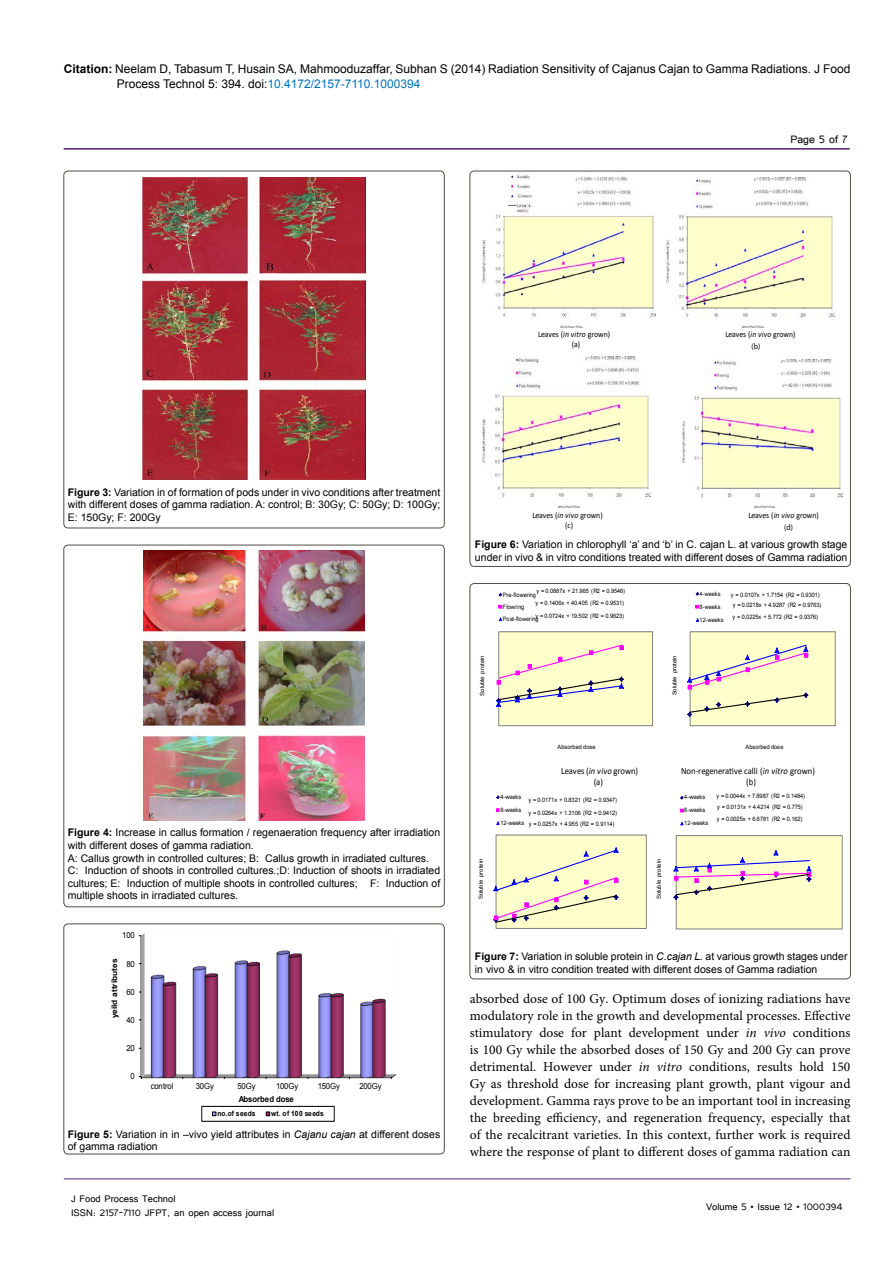
<style>
.page{position:relative;width:893px;height:1263px;background:#fff}
.page>*{position:absolute;margin:0;border:0;box-sizing:border-box;transform-origin:0 0}
.t1{font:13.5px/17px "Minion Pro";color:#000;text-align:justify}
.t2{font:13.5px "Tunga";color:#000}
.t3{font:12px/15px "Arial";color:#000}
.t4{font:12px/14.4px "Tunga";color:#000}
.t5{font:10.5px/12.6px "Arial";color:#000}
.t6{font:9.3px "Calibri";color:#000;scale:.92 1}
.t7{font:8.4px/9.9px "Calibri";letter-spacing:-.01em;color:#000;text-align:center;scale:.92 1}
.t8{font:8.4px "Arial";letter-spacing:-.025em;color:#000;scale:.92 1}
.t9{font:700 8.4px "Arial";letter-spacing:-.01em;color:#000;scale:.92 1}
.t10{font:8.25px "Myriad Pro";color:#000;scale:.92 1}
.t11{font:700 7.65px "Arial";letter-spacing:-.01em;color:#000;scale:1.08 1}
.t12{font:700 7.2px "Arial";letter-spacing:.005em;color:#000;scale:.92 1}
.t13{font:6px/12.3px "Arial";letter-spacing:-.01em;color:#000;scale:.92 1}
.t14{font:5.55px "Arial";letter-spacing:-.01em;color:#000;scale:1.08 1}
.s1{font-weight:700}
.s2{color:#0072bc}
.s3{font-style:italic}
</style>
<div class="page">
<hr style="left:64px;top:148px;width:786px;height:2px;background:#511c74">
<hr style="left:64px;top:1179px;width:786px;height:1px;background:#511c74">
<div style="left:64px;top:171px;width:380px;height:357px;border:1px solid #524b48;border-radius:4px"></div>
<img style="left:142px;top:178px;width:224px;height:302px">
<div style="left:64px;top:545px;width:380px;height:362px;border:1px solid #524b48;border-radius:4px"></div>
<img style="left:144px;top:550px;width:221px;height:270px">
<div style="left:64px;top:924px;width:380px;height:230px;border:1px solid #524b48;border-radius:4px"></div>
<img style="left:140px;top:933px;width:257px;height:145px">
<div style="left:201px;top:1106px;width:133px;height:15px;border:1px solid #000"></div>
<svg style="left:212px;top:1111px;width:4px;height:5px"></svg>
<svg style="left:266px;top:1111px;width:4px;height:5px"></svg>
<div style="left:470px;top:171px;width:380px;height:395px;border:1px solid #524b48;border-radius:4px"></div>
<img style="left:482px;top:175px;width:173px;height:152px">
<img style="left:667px;top:177px;width:167px;height:150px">
<img style="left:482px;top:357px;width:168px;height:150px">
<img style="left:682px;top:359px;width:160px;height:148px">
<div style="left:470px;top:583px;width:380px;height:396px;border:1px solid #524b48;border-radius:4px"></div>
<div style="left:499px;top:631px;width:153px;height:94px;background:#ffc"></div>
<div style="left:498px;top:631px;width:155px;height:95px;border:1px solid #808080"></div>
<svg style="left:496px;top:644px;width:128px;height:63px"></svg>
<svg style="left:498px;top:592px;width:4px;height:5px"></svg>
<svg style="left:498px;top:605px;width:4px;height:3px"></svg>
<div style="left:690px;top:631px;width:145px;height:94px;background:#ffc"></div>
<div style="left:690px;top:631px;width:145px;height:95px;border:1px solid #808080"></div>
<svg style="left:687px;top:644px;width:121px;height:73px"></svg>
<svg style="left:695px;top:592px;width:4px;height:4px"></svg>
<svg style="left:695px;top:605px;width:4px;height:3px"></svg>
<div style="left:496px;top:835px;width:150px;height:94px;background:#ffc"></div>
<div style="left:496px;top:835px;width:150px;height:94px;border:1px solid #808080"></div>
<svg style="left:493px;top:847px;width:126px;height:76px"></svg>
<svg style="left:496px;top:795px;width:4px;height:4px"></svg>
<svg style="left:496px;top:808px;width:3px;height:4px"></svg>
<svg style="left:496px;top:821px;width:4px;height:4px"></svg>
<div style="left:676px;top:835px;width:166px;height:94px;background:#ffc"></div>
<div style="left:676px;top:835px;width:166px;height:94px;border:1px solid #808080"></div>
<svg style="left:673px;top:850px;width:138px;height:50px"></svg>
<svg style="left:680px;top:795px;width:4px;height:5px"></svg>
<svg style="left:680px;top:809px;width:4px;height:3px"></svg>
<svg style="left:680px;top:821px;width:4px;height:4px"></svg>
<p class="t3" style="left:117px;top:61px;width:735px;text-indent:-53px"><span class="s1">Citation:</span> Neelam D, Tabasum T, Husain SA, Mahmooduzaffar, Subhan S (2014) Radiation Sensitivity of Cajanus Cajan to Gamma Radiations. J Food<br>Process Technol 5: 394. doi:<span class="s2">10.4172/2157-7110.1000394</span></p>
<p class="t2" style="left:790px;top:131px;width:59px">Page 5 of 7</p>
<p class="t7" style="left:538px;top:329px;width:80px">Leaves (<span class="s3">in vitro</span> grown) (a)</p>
<p class="t7" style="left:725px;top:329px;width:78px">Leaves (<span class="s3">in vivo</span> grown)</p>
<p class="t10" style="left:752px;top:341px;width:11px">(b)</p>
<p class="t5" style="left:68px;top:486px;width:374px;text-align:justify"><span class="s1">Figure 3:</span> Variation in of formation of pods under in vivo conditions after treatment with different doses of gamma radiation. A: control; B: 30Gy; C: 50Gy; D: 100Gy; E: 150Gy; F: 200Gy</p>
<p class="t5" style="left:68px;top:826px;width:374px"><span class="s1">Figure 4:</span> Increase in callus formation / regenaeration frequency after irradiation with different doses of gamma radiation.<br>A: Callus growth in controlled cultures; B: Callus growth in irradiated cultures.<br>C: Induction of shoots in controlled cultures.;D: Induction of shoots in irradiated cultures; E: Induction of multiple shoots in controlled cultures; F: Induction of multiple shoots in irradiated cultures.</p>
<p class="t8" style="left:122px;top:930px;width:15px">100</p>
<p class="t11" style="left:109px;top:1018px;width:56px;rotate:-90deg">yeild attributes</p>
<p class="t8" style="left:126px;top:958px;width:11px">80</p>
<p class="t8" style="left:126px;top:986px;width:11px">60</p>
<p class="t8" style="left:126px;top:1014px;width:11px">40</p>
<p class="t8" style="left:126px;top:1042px;width:11px">20</p>
<p class="t8" style="left:131px;top:1071px;width:6px">0</p>
<p class="t8" style="left:151px;top:1080px;width:26px">control</p>
<p class="t8" style="left:196px;top:1080px;width:21px">30Gy</p>
<p class="t8" style="left:237px;top:1080px;width:21px">50Gy</p>
<p class="t8" style="left:276px;top:1080px;width:26px">100Gy</p>
<p class="t8" style="left:318px;top:1080px;width:26px">150Gy</p>
<p class="t8" style="left:359px;top:1080px;width:26px">200Gy</p>
<p class="t9" style="left:239px;top:1094px;width:61px">Absorbed dose</p>
<p class="t12" style="left:217px;top:1109px;width:43px">no.of seeds</p>
<p class="t12" style="left:271px;top:1109px;width:59px">wt. of 100 seeds</p>
<p class="t5" style="left:68px;top:1128px;width:374px"><span class="s1">Figure 5:</span> Variation in in –vivo yield attributes in <span class="s3">Cajanu cajan</span> at different doses of gamma radiation</p>
<p class="t4" style="left:71px;top:1190px;width:205px">J Food Process Technol<br>ISSN: 2157-7110 JFPT, an open access journal</p>
<p class="t7" style="left:532px;top:510px;width:78px">Leaves (<span class="s3">in vivo</span> grown)</p>
<p class="t7" style="left:748px;top:510px;width:78px">Leaves (<span class="s3">in vivo</span> grown)</p>
<p class="t7" style="left:565px;top:521px;width:10px">(c)</p>
<p class="t10" style="left:784px;top:522px;width:11px">(d)</p>
<p class="t5" style="left:475px;top:538px;width:374px"><span class="s1">Figure 6:</span> Variation in chlorophyll ‘a’ and ‘b’ in C. cajan L. at various growth stage under in vivo &amp; in vitro conditions treated with different doses of Gamma radiation</p>
<p class="t14" style="left:479px;top:696px;width:39px;rotate:-90deg">Soluble protein</p>
<p class="t13" style="left:535px;top:585px;width:99px;line-height:11.6px">y = 0.0887x + 21.965 (R2 = 0.9546) y = 0.1406x + 40.405 (R2 = 0.9531)</p>
<p class="t13" style="left:535px;top:610px;width:98px">y = 0.0724x + 19.502 (R2 = 0.9623)</p>
<p class="t13" style="left:700px;top:587px;width:28px;line-height:13px">4-weeks<br>8-weeks<br>12-weeks</p>
<p class="t13" style="left:503px;top:588px;width:40px">Pre-flowering<br>Flowring<br>Post-flowering</p>
<p class="t13" style="left:731px;top:589px;width:100px;line-height:10.2px;text-align:center">y = 0.0107x + 1.7154 (R2 = 0.9301) y = 0.0218x + 4.9287 (R2 = 0.9763)</p>
<p class="t13" style="left:733px;top:610px;width:95px">y = 0.0225x + 5.772 (R2 = 0.9376)</p>
<p class="t14" style="left:671px;top:695px;width:39px;rotate:-90deg">Soluble protein</p>
<p class="t14" style="left:477px;top:899px;width:39px;rotate:-90deg">Soluble protein</p>
<p class="t13" style="left:557px;top:741px;width:43px">Absorbed dose</p>
<p class="t13" style="left:745px;top:741px;width:43px">Absorbed dose</p>
<p class="t6" style="left:561px;top:765px;width:85px">Leaves (<span class="s3">in vivo</span> grown)</p>
<p class="t6" style="left:681px;top:765px;width:147px">Non-regenerative calli (<span class="s3">in vitro</span> grown)</p>
<p class="t6" style="left:594px;top:776px;width:12px">(a)</p>
<p class="t6" style="left:746px;top:776px;width:12px">(b)</p>
<p class="t13" style="left:716px;top:790px;width:98px">y = 0.0044x + 7.8987 (R2 = 0.1484)</p>
<p class="t13" style="left:500px;top:790px;width:28px;line-height:12.9px">4-weeks<br>8-weeks<br>12-weeks</p>
<p class="t13" style="left:717px;top:800px;width:95px">y = 0.0131x + 4.4214 (R2 = 0.775) y = 0.0025x + 6.6781 (R2 = 0.162)</p>
<p class="t13" style="left:684px;top:791px;width:28px;line-height:12.8px">4-weeks<br>8-weeks<br>12-weeks</p>
<p class="t13" style="left:528px;top:794px;width:98px">y = 0.0171x + 0.8321 (R2 = 0.9347) y = 0.0264x + 1.3106 (R2 = 0.9412)</p>
<p class="t13" style="left:529px;top:818px;width:95px">y = 0.0257x + 4.955 (R2 = 0.9114)</p>
<p class="t14" style="left:655px;top:899px;width:39px;rotate:-90deg">Soluble protein</p>
<p class="t5" style="left:475px;top:950px;width:374px"><span class="s1">Figure 7:</span> Variation in soluble protein in <span class="s3">C.cajan L.</span> at various growth stages under in vivo &amp; in vitro condition treated with different doses of Gamma radiation</p>
<p class="t1" style="left:470px;top:991px;width:382px">absorbed dose of 100 Gy. Optimum doses of ionizing radiations have modulatory role in the growth and developmental processes. Effective stimulatory dose for plant development under <span class="s3">in vivo</span> conditions is 100 Gy while the absorbed doses of 150 Gy and 200 Gy can prove detrimental. However under <span class="s3">in vitro</span> conditions, results hold 150<br>Gy as threshold dose for increasing plant growth, plant vigour and development. Gamma rays prove to be an important tool in increasing the breeding efficiency, and regeneration frequency, especially that of the recalcitrant varieties. In this context, further work is required where the response of plant to different doses of gamma radiation can</p>
<p class="t6" style="left:522px;top:968px;width:130px">Regenerative calli (<span class="s3">in vitro</span> grown)</p>
<p class="t6" style="left:690px;top:968px;width:89px">Leaves (<span class="s3">in vitro</span> grown)</p>
<p class="t6" style="left:566px;top:984px;width:11px">(c)</p>
<p class="t6" style="left:712px;top:984px;width:12px">(d)</p>
<p class="t4" style="left:706px;top:1199px;width:138px">Volume 5 • Issue 12 • 1000394</p>
</div>
